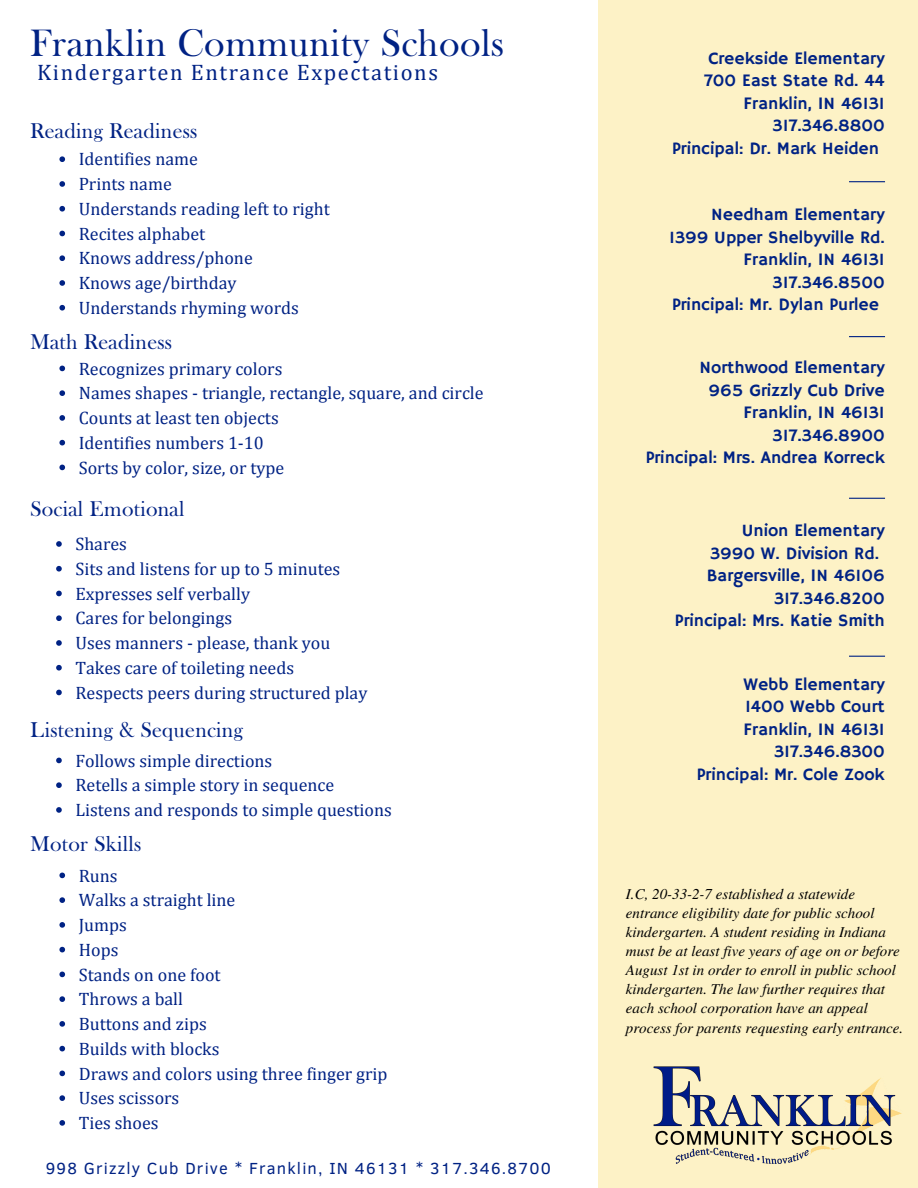
<style>
.page{position:relative;width:918px;height:1188px;background:#fff}
.page>*{position:absolute;margin:0;border:0;box-sizing:border-box;transform-origin:0 0}
.t1{font:37.5px "Baskerville Oldface BQ";letter-spacing:.02em;color:#002284}
.t2{font:22.5px "Cambria";letter-spacing:.07em;color:#002284}
.t3{font:21px "Baskerville Oldface BQ";letter-spacing:.02em;color:#002284}
.t4{font:18px "Cambria";color:#002284}
.t5{font:17.55px/22.5px "Hammersmith One";color:#002284;text-align:right}
.t6{font:16.5px "Clear Sans";letter-spacing:.07em;color:#002284}
.t7{font:italic 15px/19.2px "Te X Gyre Termes";color:#000}
</style>
<div class="page">
<div style="left:598px;top:0;width:320px;height:1188px;background:#fdf2c6"></div>
<img style="left:653px;top:1066px;width:249px;height:98px">
<hr style="left:849px;top:181px;width:36px;height:1px;background:#002284">
<hr style="left:849px;top:336px;width:36px;height:1px;background:#002284">
<hr style="left:849px;top:498px;width:36px;height:1px;background:#002284">
<hr style="left:849px;top:656px;width:36px;height:1px;background:#002284">
<svg style="left:59px;top:156px;width:6px;height:6px"></svg>
<svg style="left:59px;top:181px;width:6px;height:6px"></svg>
<svg style="left:59px;top:206px;width:6px;height:6px"></svg>
<svg style="left:59px;top:231px;width:6px;height:5px"></svg>
<svg style="left:59px;top:255px;width:6px;height:6px"></svg>
<svg style="left:59px;top:280px;width:6px;height:6px"></svg>
<svg style="left:59px;top:305px;width:6px;height:6px"></svg>
<svg style="left:56px;top:541px;width:6px;height:6px"></svg>
<svg style="left:56px;top:566px;width:6px;height:6px"></svg>
<svg style="left:56px;top:591px;width:6px;height:5px"></svg>
<svg style="left:56px;top:615px;width:6px;height:6px"></svg>
<svg style="left:56px;top:640px;width:6px;height:6px"></svg>
<svg style="left:56px;top:665px;width:6px;height:6px"></svg>
<svg style="left:56px;top:690px;width:6px;height:5px"></svg>
<svg style="left:59px;top:366px;width:6px;height:5px"></svg>
<svg style="left:59px;top:390px;width:6px;height:6px"></svg>
<svg style="left:59px;top:415px;width:6px;height:6px"></svg>
<svg style="left:59px;top:440px;width:6px;height:5px"></svg>
<svg style="left:59px;top:465px;width:6px;height:5px"></svg>
<svg style="left:56px;top:758px;width:6px;height:5px"></svg>
<svg style="left:56px;top:782px;width:6px;height:6px"></svg>
<svg style="left:56px;top:807px;width:6px;height:6px"></svg>
<svg style="left:59px;top:873px;width:6px;height:5px"></svg>
<svg style="left:59px;top:897px;width:6px;height:6px"></svg>
<svg style="left:59px;top:922px;width:6px;height:6px"></svg>
<svg style="left:59px;top:947px;width:6px;height:5px"></svg>
<svg style="left:59px;top:972px;width:6px;height:5px"></svg>
<svg style="left:59px;top:996px;width:6px;height:6px"></svg>
<svg style="left:59px;top:1021px;width:6px;height:6px"></svg>
<svg style="left:59px;top:1046px;width:6px;height:5px"></svg>
<svg style="left:59px;top:1071px;width:6px;height:5px"></svg>
<svg style="left:59px;top:1095px;width:6px;height:6px"></svg>
<svg style="left:59px;top:1120px;width:6px;height:6px"></svg>
<p class="t1" style="left:30px;top:22px;width:475px">Franklin Community Schools</p>
<p class="t2" style="left:37px;top:58px;width:402px">Kindergarten Entrance Expectations</p>
<p class="t3" style="left:30px;top:119px;width:168px">Reading Readiness</p>
<p class="t4" style="left:79px;top:148px;width:121px">Identifies name</p>
<p class="t4" style="left:79px;top:173px;width:95px">Prints name</p>
<p class="t4" style="left:79px;top:198px;width:253px">Understands reading left to right</p>
<p class="t4" style="left:79px;top:223px;width:128px">Recites alphabet</p>
<p class="t4" style="left:79px;top:247px;width:175px">Knows address/phone</p>
<p class="t4" style="left:79px;top:272px;width:159px">Knows age/birthday</p>
<p class="t4" style="left:79px;top:297px;width:222px">Understands rhyming words</p>
<p class="t3" style="left:30px;top:330px;width:143px">Math Readiness</p>
<p class="t4" style="left:79px;top:358px;width:205px">Recognizes primary colors</p>
<p class="t4" style="left:79px;top:382px;width:406px">Names shapes - triangle, rectangle, square, and circle</p>
<p class="t4" style="left:79px;top:407px;width:201px">Counts at least ten objects</p>
<p class="t4" style="left:79px;top:432px;width:187px">Identifies numbers 1-10</p>
<p class="t4" style="left:79px;top:457px;width:207px">Sorts by color, size, or type</p>
<p class="t3" style="left:30px;top:497px;width:156px">Social Emotional</p>
<p class="t4" style="left:75px;top:533px;width:53px">Shares</p>
<p class="t4" style="left:75px;top:558px;width:266px">Sits and listens for up to 5 minutes</p>
<p class="t4" style="left:75px;top:583px;width:176px">Expresses self verbally</p>
<p class="t4" style="left:75px;top:607px;width:158px">Cares for belongings</p>
<p class="t4" style="left:75px;top:632px;width:256px">Uses manners - please, thank you</p>
<p class="t4" style="left:75px;top:657px;width:220px">Takes care of toileting needs</p>
<p class="t4" style="left:75px;top:682px;width:293px">Respects peers during structured play</p>
<p class="t3" style="left:30px;top:718px;width:214px">Listening &amp; Sequencing</p>
<p class="t4" style="left:75px;top:750px;width:198px">Follows simple directions</p>
<p class="t4" style="left:75px;top:774px;width:260px">Retells a simple story in sequence</p>
<p class="t4" style="left:75px;top:799px;width:318px">Listens and responds to simple questions</p>
<p class="t3" style="left:30px;top:832px;width:112px">Motor Skills</p>
<p class="t4" style="left:79px;top:864px;width:40px">Runs</p>
<p class="t4" style="left:79px;top:889px;width:158px">Walks a straight line</p>
<p class="t4" style="left:79px;top:914px;width:50px">Jumps</p>
<p class="t4" style="left:79px;top:939px;width:41px">Hops</p>
<p class="t4" style="left:79px;top:963px;width:143px">Stands on one foot</p>
<p class="t4" style="left:79px;top:988px;width:106px">Throws a ball</p>
<p class="t4" style="left:79px;top:1013px;width:130px">Buttons and zips</p>
<p class="t4" style="left:79px;top:1038px;width:142px">Builds with blocks</p>
<p class="t4" style="left:79px;top:1062px;width:310px">Draws and colors using three finger grip</p>
<p class="t4" style="left:79px;top:1087px;width:102px">Uses scissors</p>
<p class="t4" style="left:79px;top:1112px;width:81px">Ties shoes</p>
<p class="t6" style="left:46px;top:1157px;width:507px">998 Grizzly Cub Drive * Franklin, IN 46131 * 317.346.8700</p>
<p class="t5" style="left:708px;top:48px;width:178px">Creekside Elementary</p>
<p class="t5" style="left:704px;top:70px;width:182px">700 East State Rd. 44</p>
<p class="t5" style="left:743px;top:93px;width:143px">Franklin, IN 46131</p>
<p class="t5" style="left:773px;top:115px;width:114px">317.346.8800</p>
<p class="t5" style="left:672px;top:138px;width:208px">Principal: Dr. Mark Heiden</p>
<p class="t5" style="left:711px;top:204px;width:175px">Needham Elementary</p>
<p class="t5" style="left:669px;top:227px;width:217px">1399 Upper Shelbyville Rd.<br>Franklin, IN 46131</p>
<p class="t5" style="left:773px;top:272px;width:114px">317.346.8500</p>
<p class="t5" style="left:672px;top:294px;width:209px">Principal: Mr. Dylan Purlee</p>
<p class="t5" style="left:700px;top:357px;width:187px">Northwood Elementary</p>
<p class="t5" style="left:709px;top:380px;width:178px">965 Grizzly Cub Drive<br>Franklin, IN 46131</p>
<p class="t5" style="left:773px;top:425px;width:114px">317.346.8900</p>
<p class="t5" style="left:646px;top:447px;width:241px">Principal: Mrs. Andrea Korreck</p>
<p class="t5" style="left:742px;top:520px;width:145px">Union Elementary</p>
<p class="t5" style="left:710px;top:543px;width:171px">3990 W. Division Rd.</p>
<p class="t5" style="left:707px;top:565px;width:179px">Bargersville, IN 46106<br>317.346.8200</p>
<p class="t5" style="left:675px;top:610px;width:211px">Principal: Mrs. Katie Smith</p>
<p class="t5" style="left:743px;top:674px;width:143px">Webb Elementary</p>
<p class="t5" style="left:745px;top:696px;width:141px">1400 Webb Court</p>
<p class="t5" style="left:743px;top:719px;width:143px">Franklin, IN 46131<br>317.346.8300</p>
<p class="t5" style="left:697px;top:764px;width:189px">Principal: Mr. Cole Zook</p>
<p class="t7" style="left:626px;top:883px;width:279px">I.C, 20-33-2-7 established a statewide entrance eligibility date for public school kindergarten. A student residing in Indiana must be at least five years of age on or before August 1st in order to enroll in public school kindergarten. The law further requires that each school corporation have an appeal process for parents requesting early entrance.</p>
</div>
